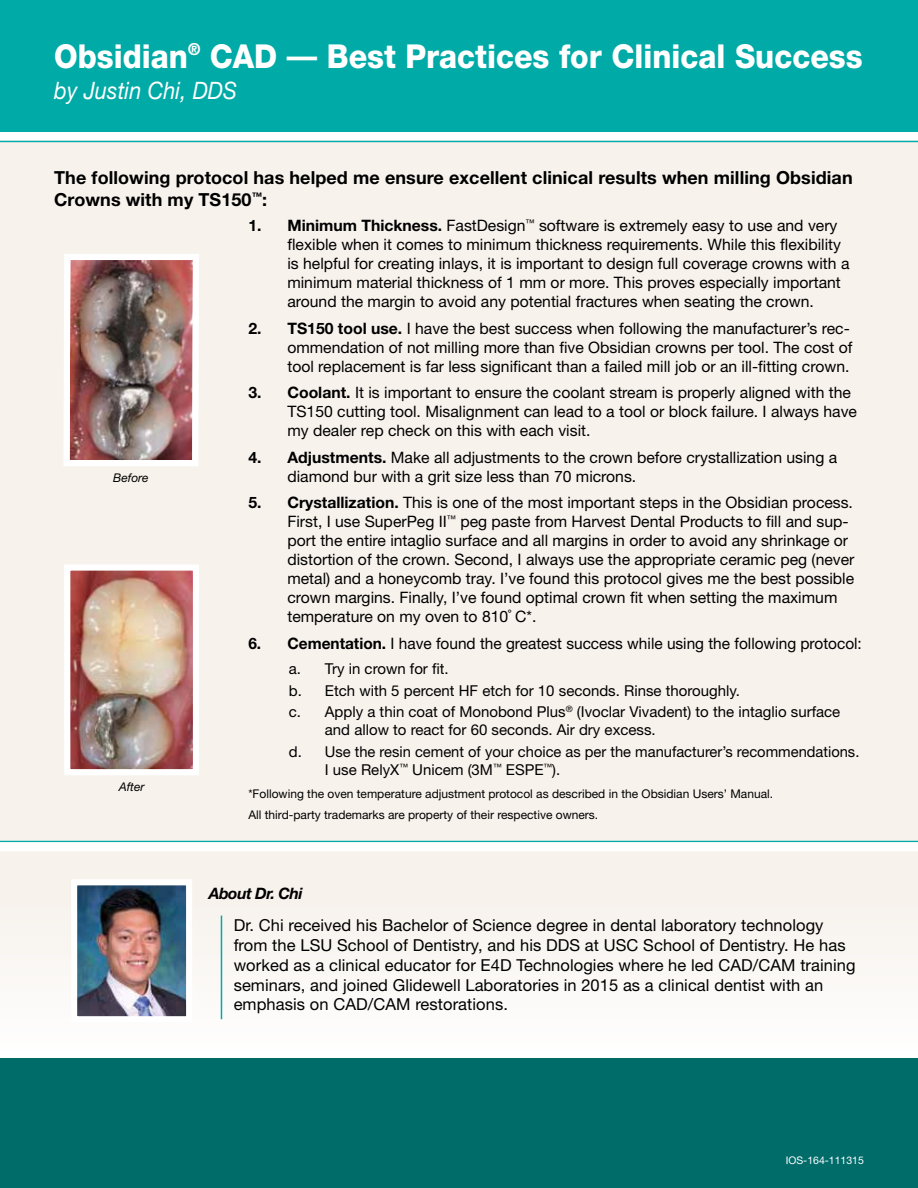
<style>
.page{position:relative;width:918px;height:1188px;background:#fff}
.page>*{position:absolute;margin:0;border:0;box-sizing:border-box;transform-origin:0 0}
.t1{font:800 33px "Helvetica Neue LT Std";color:#fff;scale:.92 1}
.t2{font:italic 24px "Helvetica Neue LT Std";letter-spacing:.005em;color:#fff;scale:.9 1}
.t3{font:700 18px/21.6px "Helvetica Neue LT Std";letter-spacing:.005em;color:#000}
.t4{font:16.5px/19.8px "Helvetica Neue LT Std";letter-spacing:.005em;color:#000}
.t5{font:15.75px/18.9px "Helvetica Neue LT Std";color:#000}
.t6{font:italic 700 15.75px "Helvetica Neue LT Std";letter-spacing:-.035em;color:#000}
.t7{font:15px/21.5px "Helvetica Neue LT Std";color:#000}
.t8{font:12px/21.1px "Helvetica Neue LT Std";color:#000}
.t9{font:italic 12px "Helvetica Neue LT Std";color:#000}
.t10{font:10.5px "Helvetica Neue LT Std";color:#fff}
.s1{font-weight:700;font-stretch:condensed}
.s2{font-weight:700}
.s3{font-stretch:condensed}
</style>
<div class="page">
<div style="left:0;top:142px;width:918px;height:908px;background:#f7f2ec"></div>
<div style="left:0;top:0;width:918px;height:132px;background:#00aba7"></div>
<div style="left:0;top:1058px;width:918px;height:130px;background:#006c6a"></div>
<hr style="left:0;top:141px;width:918px;height:1px;background:#00aba7">
<hr style="left:0;top:841px;width:918px;height:1px;background:#00aba7">
<hr style="left:221px;top:916px;width:1px;height:103px;background:#00aba7">
<div style="left:0;top:842px;width:918px;height:9px;background:#fff"></div>
<img style="left:60px;top:140px;width:142px;height:910px">
<img style="left:61px;top:561px;width:141px;height:217px">
<h1 class="t1" style="left:54px;top:36px;width:880px">Obsidian<sup>®</sup> CAD <span class="s1">—</span> Best Practices for Clinical Success</h1>
<h2 class="t2" style="left:54px;top:76px;width:205px">by Justin Chi, DDS</h2>
<p class="t3" style="left:54px;top:167px;width:800px">The following protocol has helped me ensure excellent clinical results when milling Obsidian<br>Crowns with my TS150<sup>™</sup>:</p>
<p class="t9" style="left:113px;top:470px;width:37px">Before</p>
<p class="t9" style="left:119px;top:779px;width:27px">After</p>
<p class="t5" style="left:287px;top:216px;width:564px;text-indent:-39px"><span class="s2">1. Minimum Thickness.</span> FastDesign<sup>™</sup> software is extremely easy to use and very flexible when it comes to minimum thickness requirements. While this flexibility is helpful for creating inlays, it is important to design full coverage crowns with a minimum material thickness of 1 mm or more. This proves especially important around the margin to avoid any potential fractures when seating the crown.</p>
<p class="t5" style="left:287px;top:319px;width:567px;text-indent:-39px"><span class="s2">2. TS150 tool use.</span> I have the best success when following the manufacturer’s rec&shy;ommendation of not milling more than five Obsidian crowns per tool. The cost of tool replacement is far less significant than a failed mill job or an ill-fitting crown.</p>
<p class="t5" style="left:287px;top:383px;width:571px;text-indent:-39px"><span class="s2">3. Coolant.</span> It is important to ensure the coolant stream is properly aligned with the<br>TS150 cutting tool. Misalignment can lead to a tool or block failure. I always have my dealer rep check on this with each visit.</p>
<p class="t5" style="left:287px;top:448px;width:551px;text-indent:-39px"><span class="s2">4. Adjustments.</span> Make all adjustments to the crown before crystallization using a diamond bur with a grit size less than 70 microns.</p>
<p class="t5" style="left:287px;top:493px;width:569px;text-indent:-39px"><span class="s2">5. Crystallization.</span> This is one of the most important steps in the Obsidian process.<br>First, I use SuperPeg II<sup>™</sup> peg paste from Harvest Dental Products to fill and sup&shy;port the entire intaglio surface and all margins in order to avoid any shrinkage or distortion of the crown. Second, I always use the appropriate ceramic peg (never metal) and a honeycomb tray. I’ve found this protocol gives me the best possible crown margins. Finally, I’ve found optimal crown fit when setting the maximum temperature on my oven to 810<span class="s3">˚</span> C*.</p>
<p class="t5" style="left:248px;top:633px;width:615px"><span class="s2">6. Cementation.</span> I have found the greatest success while using the following protocol:</p>
<p class="t7" style="left:289px;top:658px;width:553px">a. Try in crown for fit.<br>b. Etch with 5 percent HF etch for 10 seconds. Rinse thoroughly.<br>c. Apply a thin coat of Monobond Plus<sup>®</sup> (Ivoclar Vivadent) to the intaglio surface</p>
<p class="t7" style="left:289px;top:719px;width:572px;text-indent:36px">and allow to react for 60 seconds. Air dry excess.<br>d. Use the resin cement of your choice as per the manufacturer’s recommendations.</p>
<p class="t7" style="left:325px;top:759px;width:237px">I use RelyX<sup>™</sup> Unicem (3M<sup>™</sup> ESPE<sup>™</sup>).</p>
<p class="t8" style="left:248px;top:783px;width:526px">*Following the oven temperature adjustment protocol as described in the Obsidian Users’ Manual.<br>All third-party trademarks are property of their respective owners.</p>
<p class="t6" style="left:209px;top:884px;width:95px">About Dr. Chi</p>
<p class="t4" style="left:234px;top:915px;width:623px">Dr. Chi received his Bachelor of Science degree in dental laboratory technology from the LSU School of Dentistry, and his DDS at USC School of Dentistry. He has worked as a clinical educator for E4D Technologies where he led CAD/CAM training seminars, and joined Glidewell Laboratories in 2015 as a clinical dentist with an emphasis on CAD/CAM restorations.</p>
<p class="t10" style="left:786px;top:1154px;width:80px">IOS-164-111315</p>
</div>
